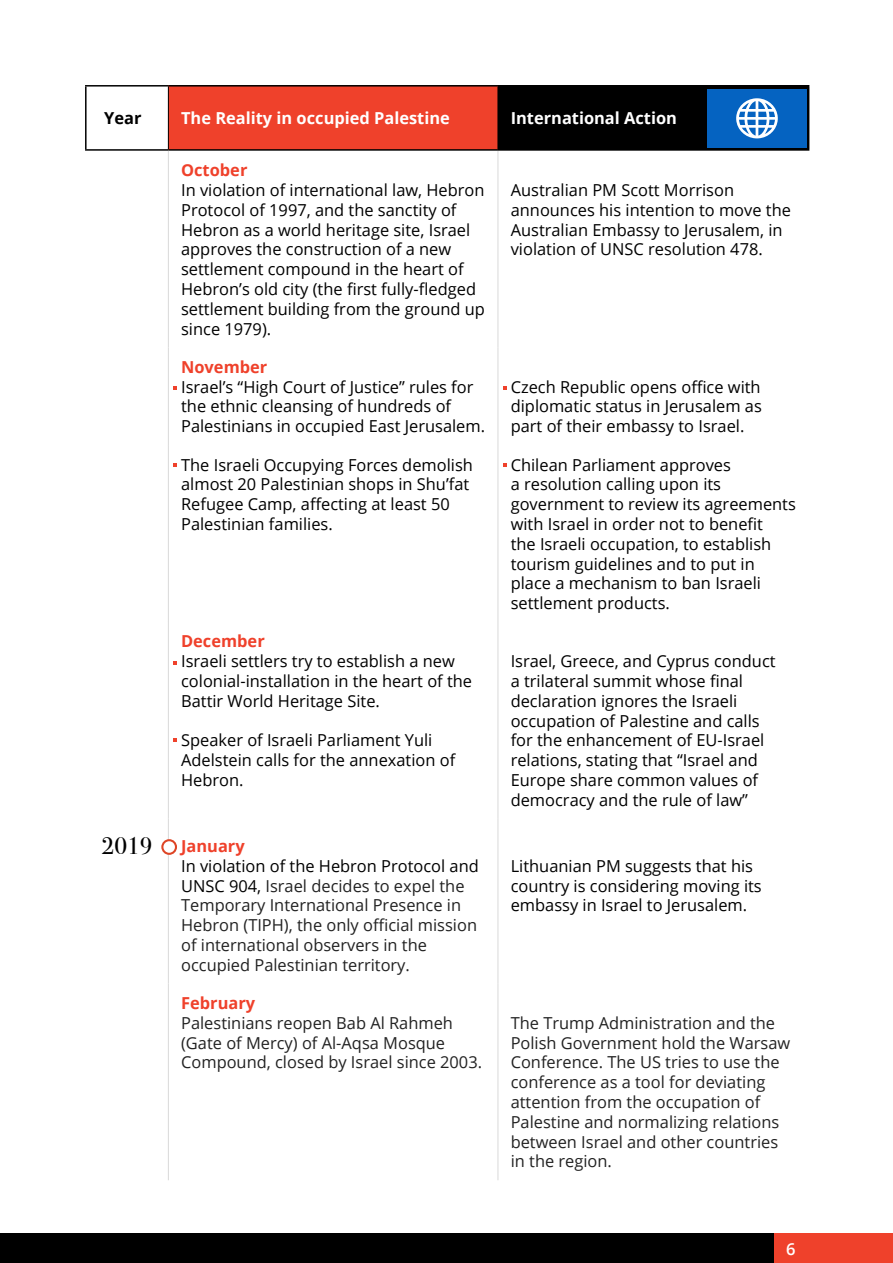
<style>
.page{position:relative;width:893px;height:1263px;background:#fff}
.page>*{position:absolute;margin:0;border:0;box-sizing:border-box;transform-origin:0 0}
.t1{font:16.5px/19.8px "Open Sans";color:#000}
.t2{font:16.5px/19.8px "Open Sans";color:#222}
.t3{font:700 16.5px "Open Sans";color:#fff}
.t4{font:700 16.5px "Open Sans";color:#ef412b}
.t5{font:700 16.5px "Open Sans";color:#000}
.t6{font:600 16.5px "Open Sans";color:#fff}
.s1{font-family:"Bodoni Svty Two ITCTT";font-size:24px;color:#000}
.s2{font-weight:700;color:#ef412b}
.s3{color:#000}
</style>
<div class="page">
<div style="left:774px;top:1233px;width:119px;height:30px;background:#ef412b"></div>
<div style="left:0;top:1233px;width:774px;height:30px;background:#000"></div>
<div style="left:168px;top:86px;width:330px;height:64px;background:#ef412b"></div>
<div style="left:498px;top:86px;width:311px;height:64px;background:#000"></div>
<hr style="left:168px;top:151px;width:1px;height:196px;background:#d9d9d9">
<hr style="left:498px;top:151px;width:1px;height:196px;background:#d9d9d9">
<hr style="left:168px;top:347px;width:1px;height:98px;background:#d9d9d9">
<hr style="left:498px;top:347px;width:1px;height:98px;background:#d9d9d9">
<hr style="left:168px;top:445px;width:1px;height:177px;background:#d9d9d9">
<hr style="left:498px;top:445px;width:1px;height:177px;background:#d9d9d9">
<hr style="left:168px;top:622px;width:1px;height:197px;background:#d9d9d9">
<hr style="left:498px;top:622px;width:1px;height:197px;background:#d9d9d9">
<hr style="left:168px;top:819px;width:1px;height:164px;background:#d9d9d9">
<hr style="left:498px;top:819px;width:1px;height:164px;background:#d9d9d9">
<hr style="left:168px;top:983px;width:1px;height:197px;background:#d9d9d9">
<hr style="left:498px;top:983px;width:1px;height:197px;background:#d9d9d9">
<hr style="left:85px;top:85px;width:83px;height:2px;background:#000">
<hr style="left:85px;top:87px;width:2px;height:62px;background:#000">
<hr style="left:85px;top:149px;width:83px;height:2px;background:#000">
<hr style="left:168px;top:85px;width:330px;height:2px;background:#000">
<hr style="left:498px;top:85px;width:311px;height:2px;background:#000">
<hr style="left:168px;top:149px;width:330px;height:2px;background:#000">
<hr style="left:498px;top:149px;width:311px;height:2px;background:#000">
<hr style="left:168px;top:87px;width:1px;height:62px;background:#000">
<svg style="left:173px;top:463px;width:4px;height:4px"></svg>
<svg style="left:503px;top:463px;width:4px;height:4px"></svg>
<svg style="left:173px;top:661px;width:4px;height:4px"></svg>
<svg style="left:173px;top:739px;width:4px;height:3px"></svg>
<svg style="left:173px;top:386px;width:4px;height:3px"></svg>
<svg style="left:503px;top:386px;width:4px;height:3px"></svg>
<svg style="left:161px;top:839px;width:16px;height:16px"></svg>
<div style="left:707px;top:89px;width:99px;height:59px;background:#0563c1"></div>
<svg style="left:736px;top:98px;width:42px;height:40px"></svg>
<p class="t5" style="left:104px;top:107px;width:39px">Year</p>
<p class="t3" style="left:181px;top:107px;width:270px">The Reality in occupied Palestine</p>
<p class="t3" style="left:511px;top:107px;width:168px">International Action</p>
<p class="t4" style="left:181px;top:158px;width:68px">October</p>
<p class="t1" style="left:181px;top:180px;width:305px">In violation of international law, Hebron Protocol of 1997, and the sanctity of Hebron as a world heritage site, Israel approves the construction of a new settlement compound in the heart of Hebron’s old city (the first fully-fledged settlement building from the ground up since 1979).</p>
<p class="t1" style="left:511px;top:180px;width:282px">Australian PM Scott Morrison announces his intention to move the Australian Embassy to Jerusalem, in violation of UNSC resolution 478.</p>
<p class="t4" style="left:181px;top:355px;width:88px">November</p>
<p class="t1" style="left:181px;top:376px;width:305px">Israel’s “High Court of Justice” rules for the ethnic cleansing of hundreds of<br>Palestinians in occupied East Jerusalem.</p>
<p class="t1" style="left:511px;top:376px;width:253px;text-align:justify">Czech Republic opens office with diplomatic status in Jerusalem as part of their embassy to Israel.</p>
<p class="t1" style="left:181px;top:454px;width:293px">The Israeli Occupying Forces demolish almost 20 Palestinian shops in Shu’fat Refugee Camp, affecting at least 50<br>Palestinian families.</p>
<p class="t1" style="left:511px;top:454px;width:287px">Chilean Parliament approves<br>a resolution calling upon its government to review its agreements with Israel in order not to benefit<br>the Israeli occupation, to establish tourism guidelines and to put in place a mechanism to ban Israeli settlement products.</p>
<p class="t4" style="left:181px;top:630px;width:85px">December</p>
<p class="t1" style="left:181px;top:651px;width:293px">Israeli settlers try to establish a new colonial-installation in the heart of the<br>Battir World Heritage Site.</p>
<p class="t1" style="left:181px;top:730px;width:276px">Speaker of Israeli Parliament Yuli<br>Adelstein calls for the annexation of<br>Hebron.</p>
<p class="t1" style="left:511px;top:651px;width:266px">Israel, Greece, and Cyprus conduct a trilateral summit whose final declaration ignores the Israeli occupation of Palestine and calls for the enhancement of EU-Israel relations, stating that “Israel and<br>Europe share common values of democracy and the rule of law”</p>
<p class="t2" style="left:181px;top:835px;width:299px;text-indent:-79px"><span class="s1">2019</span> <span class="s2">January<br></span><span class="s3">In violation of the Hebron Protocol and UNSC 904,</span> Israel decides to expel the Temporary International Presence in Hebron (TIPH), the only official mission of international observers in the occupied Palestinian territory.</p>
<p class="t1" style="left:511px;top:855px;width:253px">Lithuanian PM suggests that his country is considering moving its embassy in Israel to Jerusalem.</p>
<p class="t4" style="left:181px;top:991px;width:76px">February</p>
<p class="t2" style="left:181px;top:1012px;width:302px">Palestinians reopen Bab Al Rahmeh (Gate of Mercy) of Al-Aqsa Mosque<br>Compound, closed by Israel since 2003.</p>
<p class="t2" style="left:511px;top:1012px;width:281px">The Trump Administration and the<br>Polish Government hold the Warsaw<br>Conference. The US tries to use the conference as a tool for deviating attention from the occupation of<br>Palestine and normalizing relations between Israel and other countries in the region.</p>
<p class="t6" style="left:786px;top:1237px;width:11px">6</p>
</div>
